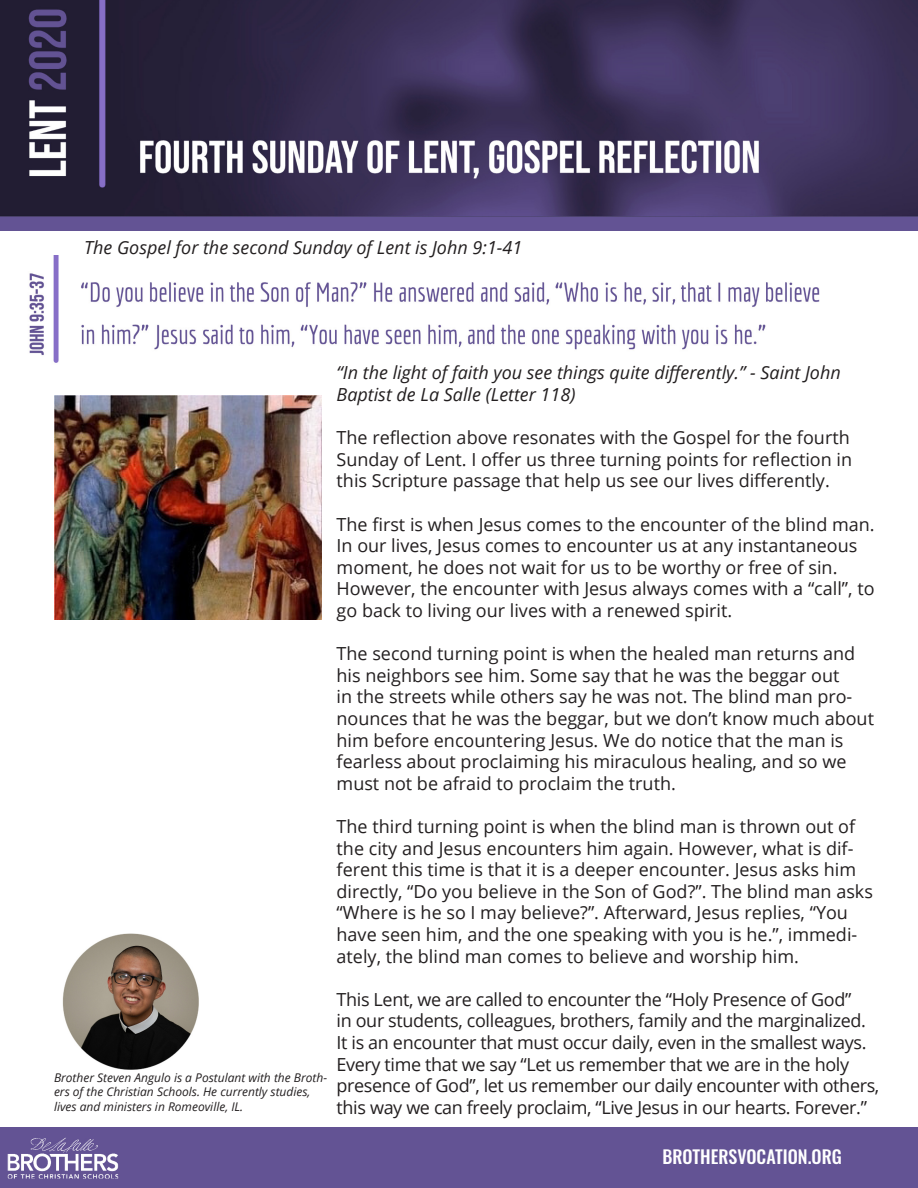
<style>
.page{position:relative;width:918px;height:1188px;background:#fff}
.page>*{position:absolute;margin:0;border:0;box-sizing:border-box;transform-origin:0 0}
.t1{font:18px/21.6px "Open Sans";color:#231f20}
.t2{font:18px/21.6px "Open Sans";letter-spacing:-.02em;color:#231f20}
.t3{font:italic 18px/21.6px "Open Sans";color:#231f20}
.t4{font:500 18px "Oswald";color:#fff}
.t5{font:italic 12px/14.4px "Open Sans";color:#231f20}
</style>
<div class="page">
<img style="left:0;top:0;width:918px;height:231px">
<img style="left:29px;top:256px;width:791px;height:107px">
<img style="left:54px;top:396px;width:267px;height:223px">
<img style="left:62px;top:933px;width:137px;height:137px">
<div style="left:0;top:1127px;width:918px;height:61px;background:#635394"></div>
<p class="t3" style="left:84px;top:237px;width:440px">The Gospel for the second Sunday of Lent is John 9:1-41</p>
<p class="t5" style="left:54px;top:1070px;width:275px">Brother Steven Angulo is a Postulant with the Broth&shy;ers of the Christian Schools. He currently studies, lives and ministers in Romeoville, IL.</p>
<p class="t3" style="left:337px;top:362px;width:506px">“In the light of faith you see things quite differently.” - Saint John<br>Baptist de La Salle (Letter 118)</p>
<p class="t1" style="left:337px;top:426px;width:517px">The reflection above resonates with the Gospel for the fourth<br>Sunday of Lent. I offer us three turning points for reflection in this Scripture passage that help us see our lives differently.</p>
<p class="t1" style="left:337px;top:513px;width:540px">The first is when Jesus comes to the encounter of the blind man.<br>In our lives, Jesus comes to encounter us at any instantaneous moment, he does not wait for us to be worthy or free of sin.<br>However, the encounter with Jesus always comes with a “call”, to go back to living our lives with a renewed spirit.</p>
<p class="t1" style="left:337px;top:642px;width:539px">The second turning point is when the healed man returns and his neighbors see him. Some say that he was the beggar out<br>in the streets while others say he was not. The blind man pro&shy;nounces that he was the beggar, but we don’t know much about him before encountering Jesus. We do notice that the man is fearless about proclaiming his miraculous healing, and so we must not be afraid to proclaim the truth.</p>
<p class="t1" style="left:337px;top:815px;width:538px">The third turning point is when the blind man is thrown out of the city and Jesus encounters him again. However, what is dif&shy;ferent this time is that it is a deeper encounter. Jesus asks him directly, “Do you believe in the Son of God?”. The blind man asks “Where is he so I may believe?”. Afterward, Jesus replies, “You have seen him, and the one speaking with you is he.”, immedi&shy;ately, the blind man comes to believe and worship him.</p>
<p class="t2" style="left:337px;top:988px;width:544px">This Lent, we are called to encounter the “Holy Presence of God”<br>in our students, colleagues, brothers, family and the marginalized.<br>It is an encounter that must occur daily, even in the smallest ways.<br>Every time that we say “Let us remember that we are in the holy presence of God”, let us remember our daily encounter with others, this way we can freely proclaim, “Live Jesus in our hearts. Forever.”</p>
<p class="t4" style="left:662px;top:1148px;width:181px">BROTHERSVOCATION.ORG</p>
</div>
